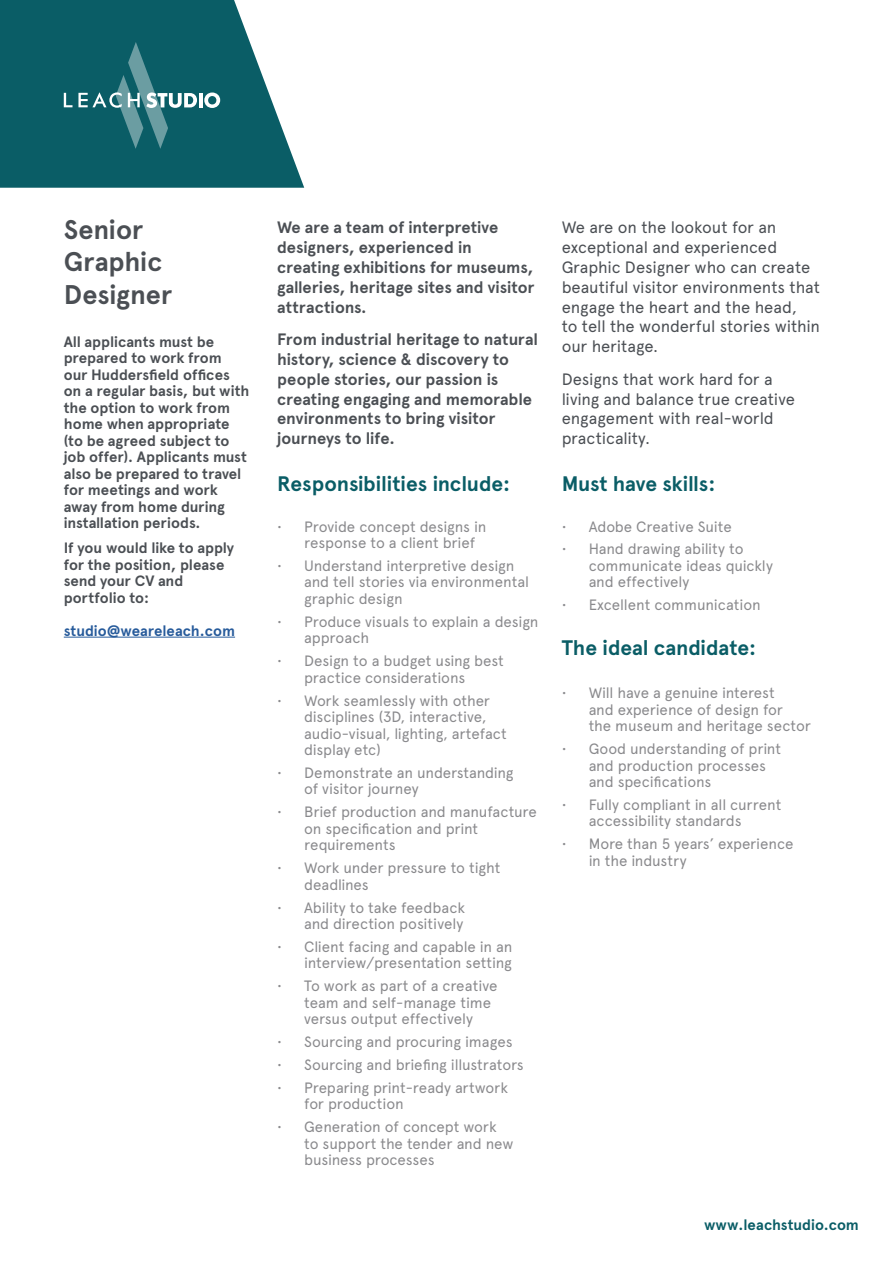
<style>
.page{position:relative;width:893px;height:1263px;background:#fff}
.page>*{position:absolute;margin:0;border:0;box-sizing:border-box;transform-origin:0 0}
.t1{font:700 27px/32.4px "Apercu Pro";letter-spacing:-.005em;color:#4b4f54}
.t2{font:700 21px "Apercu Pro";letter-spacing:-.005em;color:#0a5d66}
.t3{font:700 16.5px/19.8px "Apercu Pro";letter-spacing:-.005em;color:#4b4f54}
.t4{font:16.5px/19.8px "Apercu Pro";letter-spacing:-.01em;color:#4b4f54}
.t5{font:15px/16.5px "Apercu Pro";letter-spacing:-.01em;color:#8a8a8d}
.t6{font:700 15px/16.5px "Apercu Pro";letter-spacing:-.005em;color:#4b4f54}
.t7{font:700 15px "Apercu Pro";letter-spacing:-.005em;color:#275b9b}
.t8{font:700 15px "Apercu Pro";color:#0a5d66}
</style>
<div class="page">
<svg style="left:0;top:0;width:304px;height:188px;fill:#0a5d66"></svg>
<hr style="left:199px;top:93px;width:4px;height:14px;background:#fff">
<svg style="left:204px;top:93px;width:16px;height:15px"></svg>
<svg style="left:64px;top:93px;width:8px;height:14px"></svg>
<svg style="left:78px;top:42px;width:119px;height:107px"></svg>
<hr style="left:64px;top:637px;width:171px;height:1px;background:#275b9b">
<h1 class="t1" style="left:64px;top:212px;width:110px">Senior<br>Graphic<br>Designer</h1>
<p class="t3" style="left:277px;top:217px;width:259px">We are a team of interpretive designers, experienced in creating exhibitions for museums, galleries, heritage sites and visitor attractions.</p>
<p class="t3" style="left:277px;top:329px;width:262px">From industrial heritage to natural history, science &amp; discovery to people stories, our passion is creating engaging and memorable environments to bring visitor journeys to life.</p>
<p class="t6" style="left:64px;top:333px;width:187px">All applicants must be prepared to work from<br>our Huddersfield offices on a regular basis, but with the option to work from home when appropriate (to be agreed subject to job offer). Applicants must also be prepared to travel for meetings and work away from home during installation periods.</p>
<p class="t6" style="left:64px;top:539px;width:172px">If you would like to apply for the position, please send your CV and portfolio to:</p>
<p class="t7" style="left:64px;top:619px;width:173px">studio@weareleach.com</p>
<h2 class="t2" style="left:277px;top:468px;width:235px">Responsibilities include:</h2>
<p class="t5" style="left:304px;top:517px;width:184px;text-indent:-27px">• Provide concept designs in response to a client brief</p>
<p class="t5" style="left:304px;top:556px;width:226px;text-indent:-27px">• Understand interpretive design and tell stories via environmental graphic design</p>
<p class="t5" style="left:304px;top:612px;width:236px;text-indent:-27px">• Produce visuals to explain a design approach</p>
<p class="t5" style="left:304px;top:652px;width:201px;text-indent:-27px">• Design to a budget using best practice considerations</p>
<p class="t5" style="left:304px;top:691px;width:204px;text-indent:-27px">• Work seamlessly with other disciplines (3D, interactive, audio-visual, lighting, artefact display etc)</p>
<p class="t5" style="left:304px;top:763px;width:211px;text-indent:-27px">• Demonstrate an understanding of visitor journey</p>
<p class="t5" style="left:304px;top:803px;width:234px;text-indent:-27px">• Brief production and manufacture on specification and print requirements</p>
<p class="t5" style="left:304px;top:859px;width:198px;text-indent:-27px">• Work under pressure to tight deadlines</p>
<p class="t5" style="left:277px;top:898px;width:189px;text-align:right">• Ability to take feedback and direction positively</p>
<p class="t5" style="left:277px;top:937px;width:237px;text-align:right">• Client facing and capable in an interview/presentation setting</p>
<p class="t5" style="left:304px;top:977px;width:195px;text-indent:-27px">• To work as part of a creative team and self-manage time versus output effectively</p>
<p class="t5" style="left:277px;top:1033px;width:237px">• Sourcing and procuring images</p>
<p class="t5" style="left:277px;top:1055px;width:248px">• Sourcing and briefing illustrators</p>
<p class="t5" style="left:304px;top:1078px;width:205px;text-indent:-27px">• Preparing print-ready artwork for production</p>
<p class="t5" style="left:304px;top:1118px;width:211px;text-indent:-27px">• Generation of concept work to support the tender and new business processes</p>
<p class="t4" style="left:562px;top:217px;width:260px">We are on the lookout for an exceptional and experienced<br>Graphic Designer who can create beautiful visitor environments that engage the heart and the head,<br>to tell the wonderful stories within our heritage.</p>
<p class="t4" style="left:562px;top:368px;width:235px">Designs that work hard for a living and balance true creative engagement with real-world practicality.</p>
<h2 class="t2" style="left:562px;top:468px;width:155px">Must have skills:</h2>
<p class="t5" style="left:562px;top:517px;width:172px">• Adobe Creative Suite</p>
<p class="t5" style="left:589px;top:540px;width:186px;text-indent:-27px">• Hand drawing ability to communicate ideas quickly and effectively</p>
<p class="t5" style="left:562px;top:596px;width:201px">• Excellent communication</p>
<h2 class="t2" style="left:562px;top:632px;width:196px">The ideal candidate:</h2>
<p class="t5" style="left:589px;top:684px;width:224px;text-indent:-27px">• Will have a genuine interest<br>and experience of design for<br>the museum and heritage sector</p>
<p class="t5" style="left:589px;top:739px;width:194px;text-indent:-27px">• Good understanding of print and production processes and specifications</p>
<p class="t5" style="left:589px;top:795px;width:194px;text-indent:-27px">• Fully compliant in all current accessibility standards</p>
<p class="t5" style="left:589px;top:835px;width:206px;text-indent:-27px">• More than 5 years’ experience in the industry</p>
<p class="t8" style="left:704px;top:1214px;width:156px">www.leachstudio.com</p>
</div>
